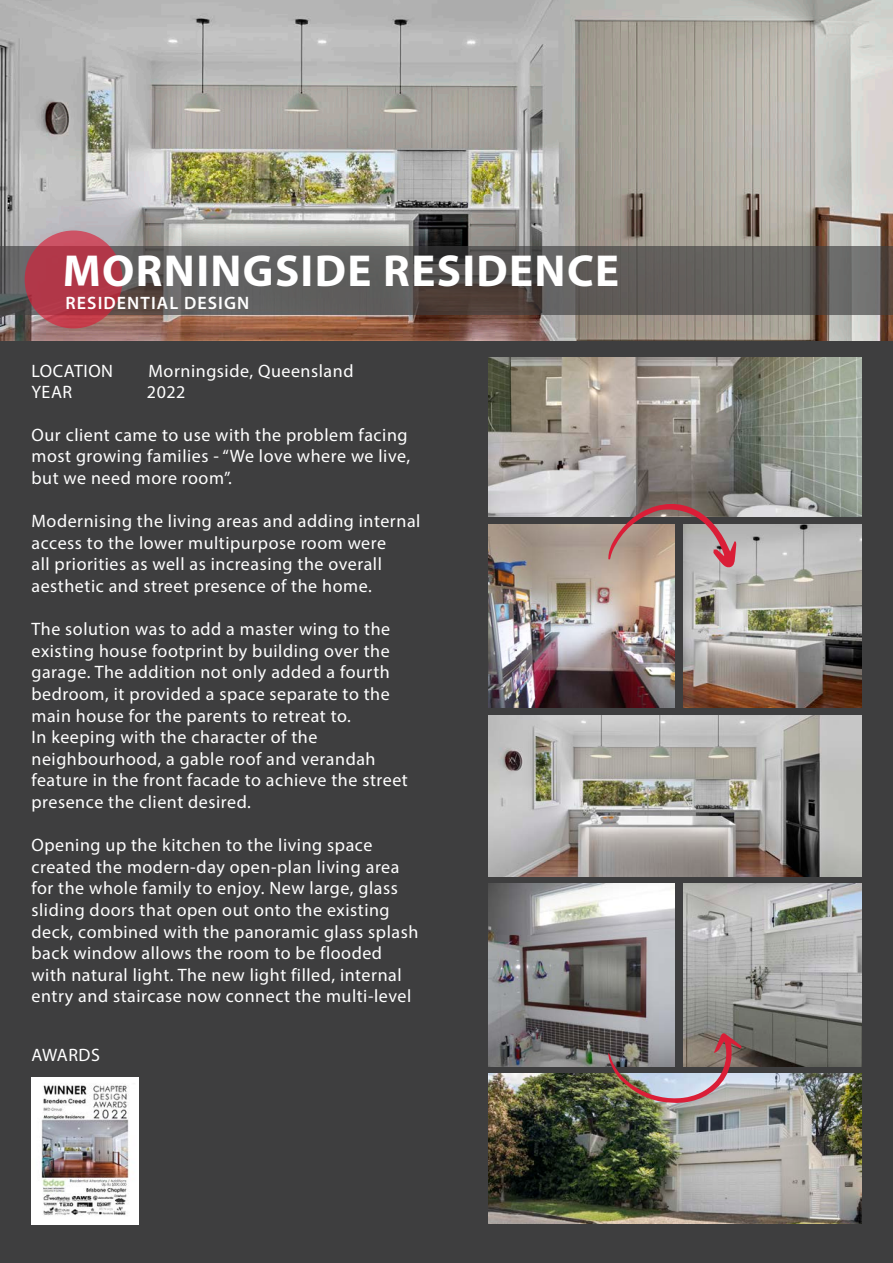
<style>
.page{position:relative;width:893px;height:1263px;background:#fff}
.page>*{position:absolute;margin:0;border:0;box-sizing:border-box;transform-origin:0 0}
.t1{font:700 45px "Myriad Pro";letter-spacing:.03em;color:#fff}
.t2{font:18px/21.6px "Myriad Pro";letter-spacing:.03em;color:#fff}
.t3{font:600 18px "Myriad Pro";letter-spacing:.06em;color:#fff}
</style>
<div class="page">
<div style="left:0;top:340px;width:893px;height:923px;background:#3e3e3f"></div>
<img style="left:0;top:0;width:893px;height:340px">
<img style="left:488px;top:357px;width:374px;height:160px">
<img style="left:488px;top:715px;width:374px;height:161px">
<img style="left:488px;top:1074px;width:374px;height:149px">
<img style="left:683px;top:524px;width:179px;height:183px">
<img style="left:683px;top:883px;width:179px;height:183px">
<img style="left:488px;top:524px;width:187px;height:183px">
<img style="left:488px;top:883px;width:187px;height:183px">
<svg style="left:0;top:247px;width:893px;height:68px;background:#5d5a58"></svg>
<svg style="left:25px;top:230px;width:98px;height:98px;background:#b43a4b"></svg>
<img style="left:32px;top:1078px;width:106px;height:146px">
<svg style="left:608px;top:501px;width:128px;height:67px;background:#a1807c"></svg>
<img style="left:608px;top:1032px;width:133px;height:72px">
<p class="t1" style="left:63px;top:242px;width:558px">MORNINGSIDE RESIDENCE</p>
<p class="t3" style="left:66px;top:292px;width:185px">RESIDENTIAL DESIGN</p>
<p class="t2" style="left:32px;top:360px;width:83px">LOCATION</p>
<p class="t2" style="left:149px;top:360px;width:206px">Morningside, Queensland</p>
<p class="t2" style="left:32px;top:381px;width:42px">YEAR</p>
<p class="t2" style="left:147px;top:381px;width:40px">2022</p>
<p class="t2" style="left:32px;top:424px;width:380px">Our client came to use with the problem facing most growing families - “We love where we live, but we need more room”.</p>
<p class="t2" style="left:32px;top:510px;width:390px">Modernising the living areas and adding internal access to the lower multipurpose room were<br>all priorities as well as increasing the overall aesthetic and street presence of the home.</p>
<p class="t2" style="left:32px;top:618px;width:360px;text-align:justify">The solution was to add a master wing to the existing house footprint by building over the garage. The addition not only added a fourth bedroom, it provided a space separate to the main house for the parents to retreat to.</p>
<p class="t2" style="left:32px;top:726px;width:378px">In keeping with the character of the neighbourhood, a gable roof and verandah feature in the front facade to achieve the street presence the client desired.</p>
<p class="t2" style="left:32px;top:834px;width:388px">Opening up the kitchen to the living space created the modern-day open-plan living area for the whole family to enjoy. New large, glass sliding doors that open out onto the existing deck, combined with the panoramic glass splash back window allows the room to be flooded with natural light. The new light filled, internal entry and staircase now connect the multi-level</p>
<p class="t2" style="left:31px;top:1043px;width:70px">AWARDS</p>
</div>
